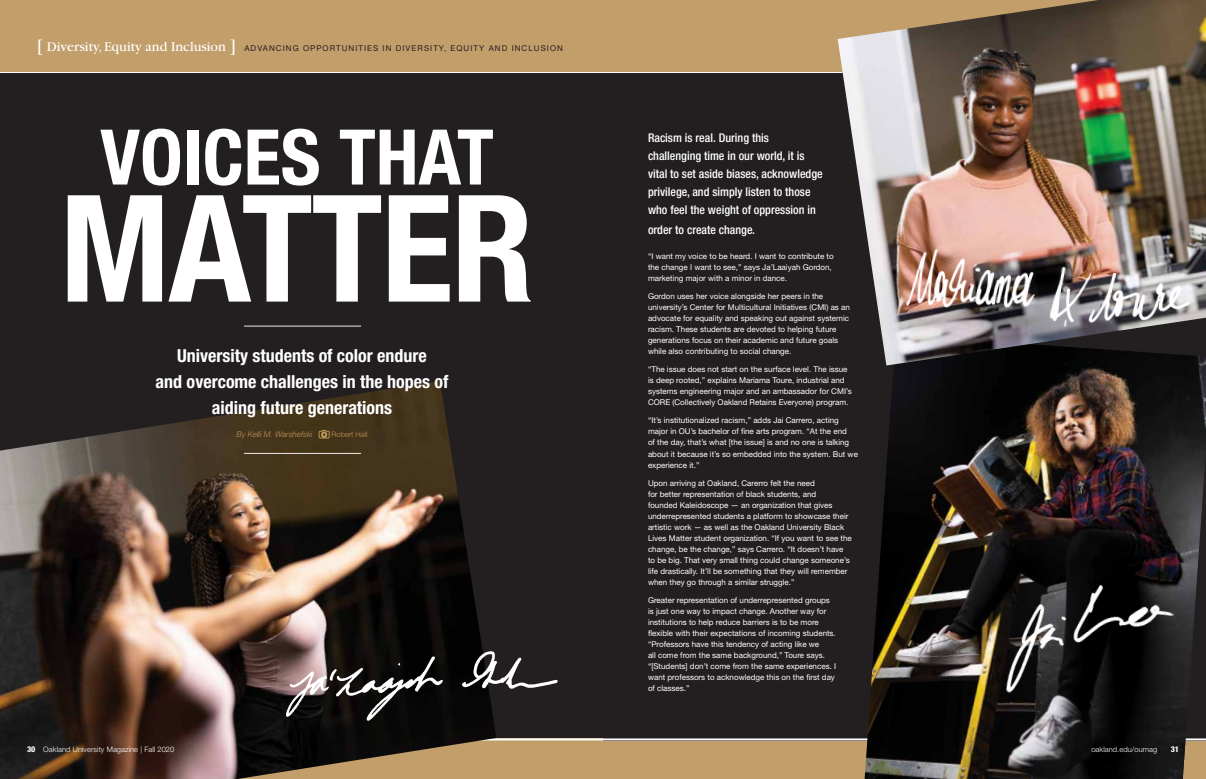
<style>
.page{position:relative;width:1206px;height:779px;background:#fff}
.page>*{position:absolute;margin:0;border:0;box-sizing:border-box;transform-origin:0 0}
.t1{font:700 condensed 148.8px "Helvetica Neue";letter-spacing:-.01em;color:#fff}
.t2{font:700 condensed 76.8px "Helvetica Neue";color:#fff}
.t3{font:700 condensed 18px/26px "Helvetica Neue";color:#fff;text-align:center}
.t4{font:14px "Garamond";color:#fff}
.t5{font:500 condensed 12px/18px "Helvetica Neue";color:#fff}
.t6{font:8px/11px "Helvetica Neue";color:#fff}
.t7{font:8px "Helvetica Neue";letter-spacing:.13em;color:#231f20}
.t8{font:italic 300 8px "Helvetica Neue";color:#bc955c}
.t9{font:800 condensed 8px "Helvetica Neue";color:#fff}
.t10{font:300 7.5px "Helvetica Neue";letter-spacing:.01em;color:#fff}
.t11{font:300 7.5px "Helvetica Neue";color:#bc955c}
.s1{font-size:20px}
.s2{font-weight:800;font-stretch:condensed;font-size:8px}
</style>
<div class="page">
<div style="left:0;top:0;width:1206px;height:778px;background:#c29e6a"></div>
<div style="left:0;top:73px;width:603px;height:664px;background:#231f20"></div>
<div style="left:603px;top:73px;width:603px;height:667px;background:#231f20"></div>
<hr style="left:451px;top:738px;width:152px;height:2px;background:#fff">
<hr style="left:603px;top:738px;width:603px;height:2px;background:#fff">
<hr style="left:603px;top:72px;width:239px;height:1px;background:#fff">
<hr style="left:0;top:72px;width:603px;height:1px;background:#fff">
<hr style="left:244px;top:325px;width:117px;height:1px;background:#fff">
<img style="left:0;top:381px;width:496px;height:397px">
<img style="left:250px;top:641px;width:326px;height:97px">
<svg style="left:319px;top:430px;width:11px;height:8px"></svg>
<hr style="left:244px;top:453px;width:117px;height:1px;background:#fff">
<img style="left:865px;top:365px;width:341px;height:413px">
<img style="left:838px;top:0;width:368px;height:365px">
<img style="left:892px;top:227px;width:314px;height:125px">
<img style="left:967px;top:553px;width:232px;height:157px">
<h3 class="t4" style="left:36px;top:40px;width:202px"><span class="s1">[</span> Diversity, Equity and Inclusion <span class="s1">]</span></h3>
<p class="t7" style="left:244px;top:43px;width:320px">ADVANCING OPPORTUNITIES IN DIVERSITY, EQUITY AND INCLUSION</p>
<h2 class="t2" style="left:100px;top:111px;width:395px">VOICES THAT</h2>
<h1 class="t1" style="left:60px;top:158px;width:476px">MATTER</h1>
<h3 class="t3" style="left:156px;top:342px;width:294px">University students of color endure<br>and overcome challenges in the hopes of aiding future generations</h3>
<p class="t8" style="left:236px;top:429px;width:77px">By Kelli M. Warshefski</p>
<p class="t11" style="left:332px;top:430px;width:37px">Robert Hall</p>
<p class="t10" style="left:27px;top:744px;width:149px"><span class="s2">30</span> Oakland University Magazine | Fall 2020</p>
<h3 class="t5" style="left:648px;top:129px;width:176px">Racism is real. During this challenging time in our world, it is vital to set aside biases, acknowledge privilege, and simply listen to those who feel the weight of oppression in</h3>
<h3 class="t5" style="left:648px;top:221px;width:109px">order to create change.</h3>
<p class="t6" style="left:648px;top:250px;width:187px">“I want my voice to be heard. I want to contribute to the change I want to see,” says Ja’Laaiyah Gordon, marketing major with a minor in dance.</p>
<p class="t6" style="left:648px;top:290px;width:203px">Gordon uses her voice alongside her peers in the university’s Center for Multicultural Initiatives (CMI) as an advocate for equality and speaking out against systemic racism. These students are devoted to helping future generations focus on their academic and future goals while also contributing to social change.</p>
<p class="t6" style="left:648px;top:364px;width:205px">“The issue does not start on the surface level. The issue is deep rooted,” explains Mariama Toure, industrial and systems engineering major and an ambassador for CMI’s CORE (Collectively Oakland Retains Everyone) program.</p>
<p class="t6" style="left:648px;top:415px;width:211px">“It’s institutionalized racism,” adds Jai Carrero, acting major in OU’s bachelor of fine arts program. “At the end<br>of the day, that’s what [the issue] is and no one is talking about it because it’s so embedded into the system. But we experience it.”</p>
<p class="t6" style="left:648px;top:477px;width:205px">Upon arriving at Oakland, Carerro felt the need<br>for better representation of black students, and<br>founded Kaleidoscope — an organization that gives underrepresented students a platform to showcase their artistic work — as well as the Oakland University Black Lives Matter student organization. “If you want to see the change, be the change,” says Carrero. “It doesn’t have to be big. That very small thing could change someone’s life drastically. It’ll be something that they will remember when they go through a similar struggle.”</p>
<p class="t6" style="left:648px;top:594px;width:190px">Greater representation of underrepresented groups is just one way to impact change. Another way for institutions to help reduce barriers is to be more flexible with their expectations of incoming students. “Professors have this tendency of acting like we<br>all come from the same background,” Toure says. “[Students] don’t come from the same experiences. I want professors to acknowledge this on the first day of classes.”</p>
<p class="t10" style="left:1091px;top:744px;width:67px">oakland.edu/oumag</p>
<p class="t9" style="left:1171px;top:744px;width:10px">31</p>
</div>
